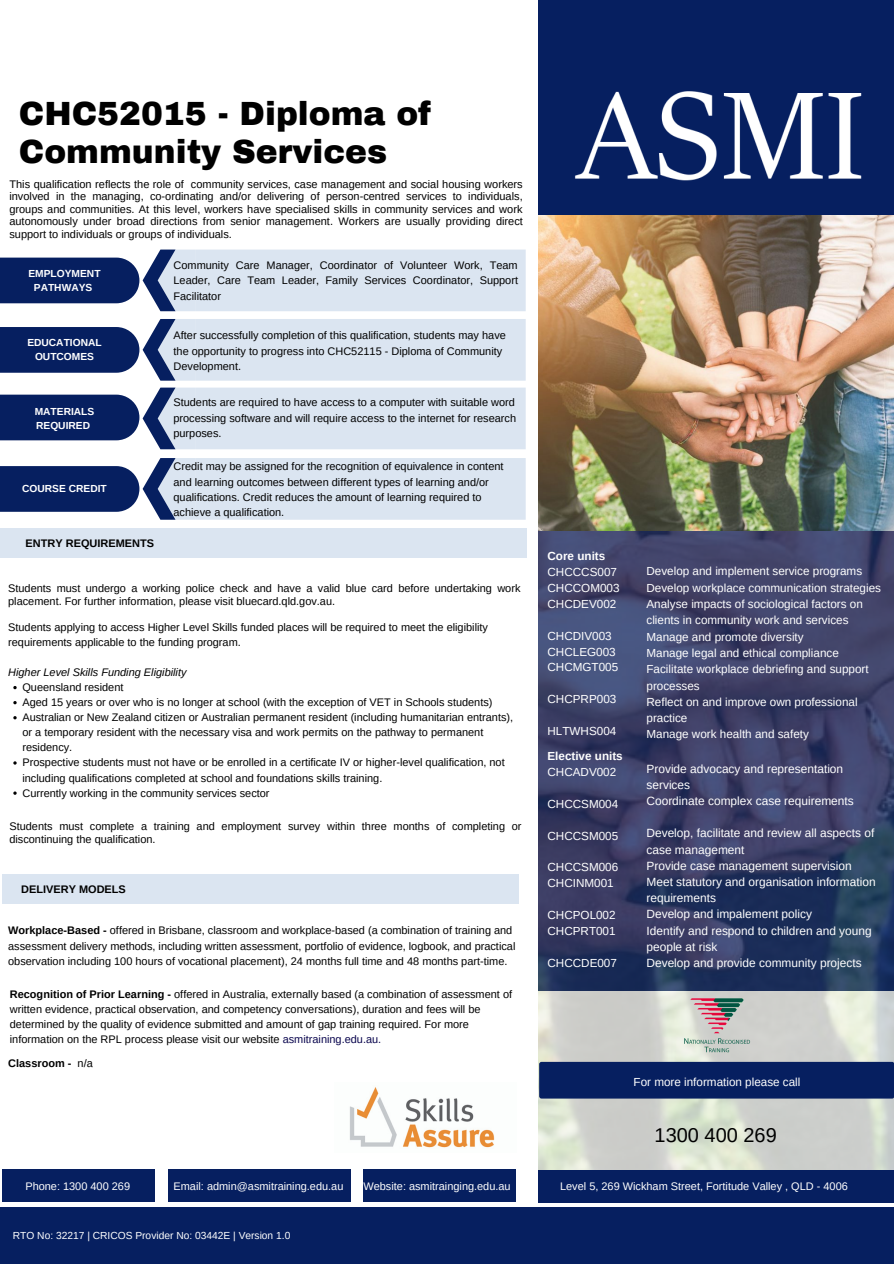
<style>
.page{position:relative;width:894px;height:1264px;background:#fff}
.page>*{position:absolute;margin:0;border:0;box-sizing:border-box;transform-origin:0 0}
.t1{font:900 32.85px/38.1px "Archivo";color:#000}
.t2{font:19.95px "Arimo";color:#000}
.t3{font:11.85px/16.2px "Arimo";color:#fff}
.t4{font:11.7px/16.4px "Arimo";color:#fff}
.t5{font:700 11.7px "Arimo";color:#fff}
.t6{font:10.95px/15px "Arimo";color:#000}
.t7{font:10.95px "Arimo";color:#fff}
.t8{font:700 10.95px "Arimo";color:#000}
.t9{font:italic 10.95px "Arimo";color:#000}
.t10{font:700 10.2px "Arimo";color:#fff}
.t11{font:10.2px "Arimo";color:#fff}
.s1{font-weight:700}
.s2{color:#0a064e}
.s3{font-weight:400}
</style>
<div class="page">
<div style="left:538px;top:0;width:355px;height:990px;background:#061f60"></div>
<img style="left:538px;top:530px;width:355px;height:639px">
<div style="left:0;top:528px;width:526px;height:30px;background:#dbe5f1"></div>
<img style="left:575px;top:91px;width:287px;height:90px">
<svg style="left:0;top:458px;width:525px;height:61px;background:#afbbd2"></svg>
<svg style="left:0;top:387px;width:525px;height:62px;background:#b0bcd2"></svg>
<svg style="left:0;top:249px;width:525px;height:62px;background:#b0bcd3"></svg>
<div style="left:2px;top:874px;width:516px;height:29px;background:#dbe5f1"></div>
<div style="left:0;top:1207px;width:893px;height:56px;background:#061f60"></div>
<div style="left:3px;top:1169px;width:152px;height:33px;background:#061f60"></div>
<div style="left:168px;top:1169px;width:182px;height:33px;background:#061f60"></div>
<div style="left:363px;top:1169px;width:153px;height:33px;background:#061f60"></div>
<img style="left:679px;top:995px;width:75px;height:61px">
<svg style="left:0;top:319px;width:525px;height:61px;background:#afbbd2"></svg>
<div style="left:539px;top:1061px;width:354px;height:37px;background:#061f60;border-radius:2px"></div>
<div style="left:538px;top:1169px;width:355px;height:33px;background:#061f60"></div>
<img style="left:538px;top:216px;width:355px;height:314px">
<svg style="left:13px;top:686px;width:4px;height:3px"></svg>
<svg style="left:13px;top:701px;width:4px;height:3px"></svg>
<svg style="left:13px;top:716px;width:4px;height:3px"></svg>
<svg style="left:13px;top:761px;width:4px;height:3px"></svg>
<img style="left:349px;top:1087px;width:146px;height:61px">
<p class="t1" style="left:19px;top:94px;width:413px">CHC52015 - Diploma of<br>Community Services</p>
<p class="t6" style="left:9px;top:178px;width:515px;line-height:12.5px;text-align:justify">This qualification reflects the role of community services, case management and social housing workers involved in the managing, co-ordinating and/or delivering of person-centred services to individuals, groups and communities. At this level, workers have specialised skills in community services and work autonomously under broad directions from senior management. Workers are usually providing direct support to individuals or groups of individuals.</p>
<p class="t10" style="left:28px;top:268px;width:74px">EMPLOYMENT</p>
<p class="t10" style="left:34px;top:281px;width:60px">PATHWAYS</p>
<p class="t10" style="left:27px;top:337px;width:76px">EDUCATIONAL</p>
<p class="t10" style="left:35px;top:351px;width:61px">OUTCOMES</p>
<p class="t10" style="left:35px;top:406px;width:61px">MATERIALS</p>
<p class="t10" style="left:36px;top:419px;width:55px">REQUIRED</p>
<p class="t10" style="left:22px;top:483px;width:86px">COURSE CREDIT</p>
<p class="t8" style="left:26px;top:537px;width:130px">ENTRY REQUIREMENTS</p>
<p class="t6" style="left:173px;top:257px;width:346px;text-align:justify">Community Care Manager, Coordinator of Volunteer Work, Team Leader, Care Team Leader, Family Services Coordinator, Support Facilitator</p>
<p class="t6" style="left:173px;top:328px;width:334px">After successfully completion of this qualification, students may have the opportunity to progress into CHC52115 - Diploma of Community<br>Development.</p>
<p class="t6" style="left:173px;top:395px;width:344px;text-align:justify">Students are required to have access to a computer with suitable word processing software and will require access to the internet for research purposes.</p>
<p class="t6" style="left:173px;top:459px;width:331px">Credit may be assigned for the recognition of equivalence in content and learning outcomes between different types of learning and/or qualifications. Credit reduces the amount of learning required to achieve a qualification.</p>
<p class="t6" style="left:8px;top:581px;width:513px;line-height:12.9px">Students must undergo a working police check and have a valid blue card before undertaking work placement. For further information, please visit bluecard.qld.gov.au.</p>
<p class="t6" style="left:8px;top:619px;width:481px">Students applying to access Higher Level Skills funded places will be required to meet the eligibility requirements applicable to the funding program.</p>
<p class="t9" style="left:8px;top:666px;width:180px">Higher Level Skills Funding Eligibility</p>
<p class="t6" style="left:22px;top:679px;width:103px">Queensland resident</p>
<p class="t6" style="left:22px;top:695px;width:471px">Aged 15 years or over who is no longer at school (with the exception of VET in Schools students)</p>
<p class="t6" style="left:22px;top:710px;width:492px">Australian or New Zealand citizen or Australian permanent resident (including humanitarian entrants), or a temporary resident with the necessary visa and work permits on the pathway to permanent residency.</p>
<p class="t6" style="left:22px;top:755px;width:483px">Prospective students must not have or be enrolled in a certificate IV or higher-level qualification, not including qualifications completed at school and foundations skills training.</p>
<p class="t6" style="left:22px;top:785px;width:248px">Currently working in the community services sector</p>
<p class="t6" style="left:9px;top:819px;width:513px;line-height:12.9px">Students must complete a training and employment survey within three months of completing or discontinuing the qualification.</p>
<p class="t8" style="left:21px;top:883px;width:106px">DELIVERY MODELS</p>
<p class="t6" style="left:8px;top:923px;width:508px"><span class="s1">Workplace-Based -</span> offered in Brisbane, classroom and workplace-based (a combination of training and assessment delivery methods, including written assessment, portfolio of evidence, logbook, and practical observation including 100 hours of vocational placement), 24 months full time and 48 months part-time.</p>
<p class="t6" style="left:10px;top:986px;width:503px"><span class="s1">Recognition of Prior Learning -</span> offered in Australia, externally based (a combination of assessment of written evidence, practical observation, and competency conversations), duration and fees will be determined by the quality of evidence submitted and amount of gap training required. For more information on the RPL process please visit our website <span class="s2">asmitraining.edu.au.</span></p>
<p class="t8" style="left:8px;top:1057px;width:86px">Classroom - <span class="s3">n/a</span></p>
<p class="t7" style="left:25px;top:1179px;width:106px">Phone: 1300 400 269</p>
<p class="t7" style="left:173px;top:1179px;width:171px">Email: admin@asmitraining.edu.au</p>
<p class="t7" style="left:363px;top:1179px;width:149px">Website: asmitrainging.edu.au</p>
<p class="t11" style="left:13px;top:1230px;width:279px">RTO No: 32217 | CRICOS Provider No: 03442E | Version 1.0</p>
<p class="t5" style="left:547px;top:549px;width:59px">Core units</p>
<p class="t4" style="left:547px;top:564px;width:71px">CHCCCS007</p>
<p class="t4" style="left:547px;top:580px;width:74px">CHCCOM003</p>
<p class="t4" style="left:547px;top:595px;width:70px">CHCDEV002</p>
<p class="t4" style="left:547px;top:627px;width:66px">CHCDIV003</p>
<p class="t4" style="left:547px;top:643px;width:70px">CHCLEG003</p>
<p class="t4" style="left:547px;top:659px;width:72px">CHCMGT005</p>
<p class="t4" style="left:547px;top:691px;width:70px">CHCPRP003</p>
<p class="t4" style="left:547px;top:722px;width:70px">HLTWHS004</p>
<p class="t5" style="left:547px;top:749px;width:77px">Elective units</p>
<p class="t4" style="left:547px;top:763px;width:70px">CHCADV002</p>
<p class="t4" style="left:547px;top:795px;width:72px">CHCCSM004</p>
<p class="t4" style="left:547px;top:827px;width:72px">CHCCSM005</p>
<p class="t4" style="left:547px;top:859px;width:72px">CHCCSM006</p>
<p class="t4" style="left:547px;top:875px;width:68px">CHCINM001</p>
<p class="t4" style="left:547px;top:907px;width:70px">CHCPOL002</p>
<p class="t4" style="left:547px;top:923px;width:70px">CHCPRT001</p>
<p class="t4" style="left:547px;top:954px;width:71px">CHCCDE007</p>
<p class="t4" style="left:646px;top:563px;width:217px">Develop and implement service programs</p>
<p class="t4" style="left:646px;top:579px;width:236px">Develop workplace communication strategies</p>
<p class="t4" style="left:646px;top:595px;width:218px">Analyse impacts of sociological factors on clients in community work and services</p>
<p class="t4" style="left:646px;top:628px;width:159px">Manage and promote diversity</p>
<p class="t4" style="left:646px;top:645px;width:194px">Manage legal and ethical compliance</p>
<p class="t4" style="left:646px;top:661px;width:224px">Facilitate workplace debriefing and support processes</p>
<p class="t4" style="left:646px;top:693px;width:213px;line-height:15.9px">Reflect on and improve own professional practice</p>
<p class="t4" style="left:646px;top:725px;width:164px">Manage work health and safety</p>
<p class="t3" style="left:646px;top:760px;width:198px">Provide advocacy and representation services</p>
<p class="t3" style="left:646px;top:792px;width:209px">Coordinate complex case requirements</p>
<p class="t3" style="left:646px;top:825px;width:229px">Develop, facilitate and review all aspects of case management</p>
<p class="t3" style="left:646px;top:857px;width:207px">Provide case management supervision</p>
<p class="t3" style="left:646px;top:873px;width:230px">Meet statutory and organisation information requirements</p>
<p class="t3" style="left:646px;top:906px;width:167px">Develop and impalement policy</p>
<p class="t3" style="left:646px;top:922px;width:227px">Identify and respond to children and young people at risk</p>
<p class="t3" style="left:646px;top:954px;width:217px">Develop and provide community projects</p>
<p class="t4" style="left:633px;top:1073px;width:168px">For more information please call</p>
<p class="t2" style="left:654px;top:1123px;width:124px">1300 400 269</p>
<p class="t7" style="left:560px;top:1180px;width:289px">Level 5, 269 Wickham Street, Fortitude Valley , QLD - 4006</p>
</div>
